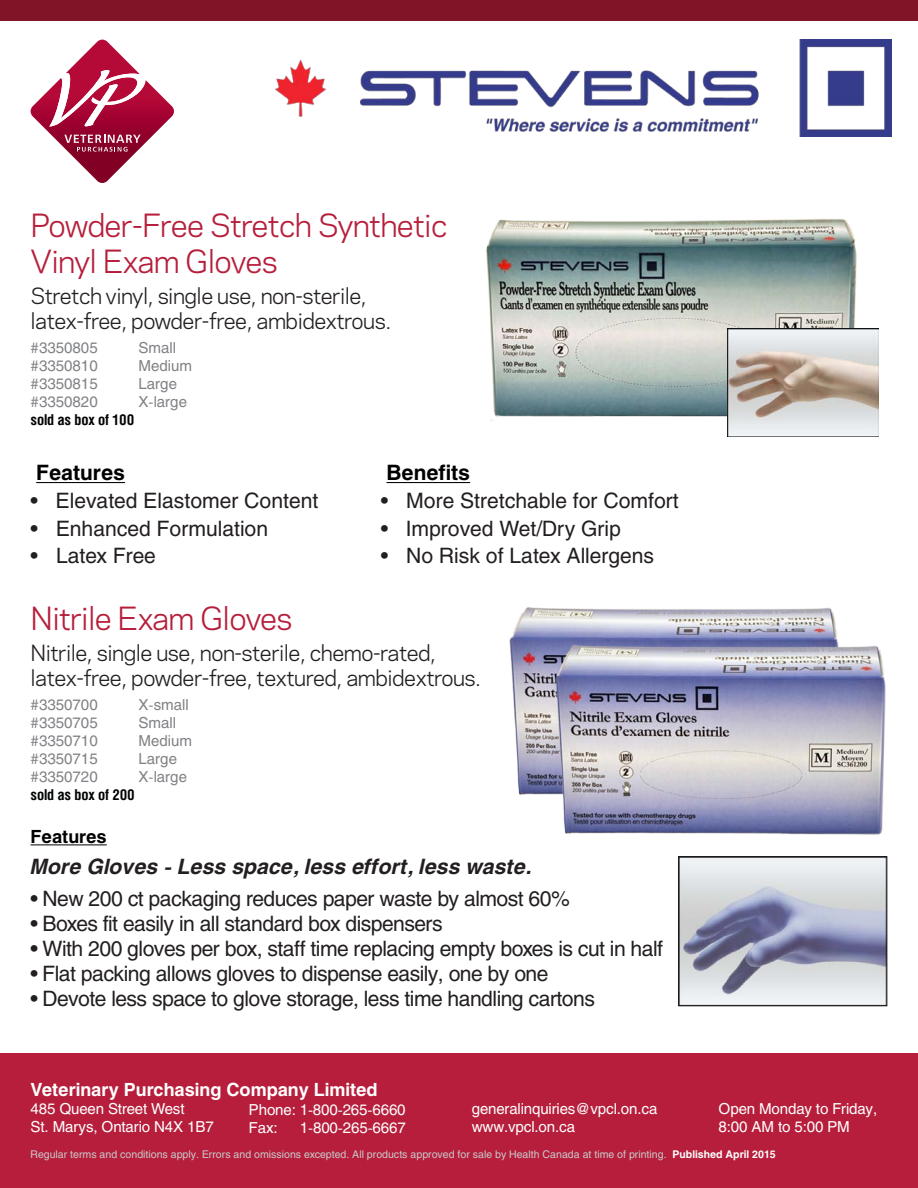
<style>
.page{position:relative;width:918px;height:1188px;background:#fff}
.page>*{position:absolute;margin:0;border:0;box-sizing:border-box;transform-origin:0 0}
.t1{font:30px/36px "Galaxie Polaris";letter-spacing:-.025em;color:#b61e3b}
.t2{font:21px "Helios";letter-spacing:-.025em;color:#231f20}
.t3{font:21px/25.2px "Galaxie Polaris";letter-spacing:-.025em;color:#231f20}
.t4{font:21px "Helios";color:#231f20}
.t5{font:italic 700 21px "Helios";color:#231f20}
.t6{font:700 21px "Helios";color:#000}
.t7{font:700 18px "Helios";color:#fff}
.t8{font:700 18px "Helios";color:#000}
.t9{font:15px/18px "Helios";letter-spacing:-.01em;color:#fff}
.t10{font:15px "Helios";color:#808285}
.t11{font:700 15px "Helios Cond";letter-spacing:-.01em;color:#010203}
.t12{font:10.5px "Helios";color:#c7c9cb}
.s1{font-weight:700;color:#fff}
</style>
<div class="page">
<div style="left:0;top:0;width:918px;height:21px;background:#821427"></div>
<hr style="left:36px;top:482px;width:89px;height:1px;background:#000">
<hr style="left:386px;top:482px;width:84px;height:1px;background:#000">
<img style="left:486px;top:218px;width:393px;height:219px">
<img style="left:728px;top:329px;width:150px;height:107px">
<hr style="left:31px;top:844px;width:76px;height:1px;background:#000">
<img style="left:509px;top:607px;width:330px;height:188px">
<img style="left:548px;top:644px;width:338px;height:191px">
<img style="left:680px;top:858px;width:205px;height:146px">
<div style="left:678px;top:856px;width:209px;height:150px;border:1px solid #231f20"></div>
<img style="left:276px;top:40px;width:616px;height:96px">
<svg style="left:31px;top:40px;width:143px;height:143px"></svg>
<div style="left:0;top:1053px;width:918px;height:135px;background:#b61e3b"></div>
<h1 class="t1" style="left:31px;top:206px;width:418px">Powder-Free Stretch Synthetic<br>Vinyl Exam Gloves</h1>
<p class="t3" style="left:31px;top:282px;width:362px">Stretch vinyl, single use, non-sterile, latex‑free, powder-free, ambidextrous.</p>
<p class="t10" style="left:31px;top:339px;width:69px">#3350805</p>
<p class="t10" style="left:139px;top:339px;width:39px">Small</p>
<p class="t10" style="left:31px;top:357px;width:69px">#3350810</p>
<p class="t10" style="left:139px;top:357px;width:55px">Medium</p>
<p class="t10" style="left:31px;top:375px;width:69px">#3350815</p>
<p class="t10" style="left:139px;top:375px;width:40px">Large</p>
<p class="t10" style="left:31px;top:393px;width:69px">#3350820</p>
<p class="t10" style="left:139px;top:393px;width:50px">X-large</p>
<p class="t11" style="left:31px;top:411px;width:105px">sold as box of 100</p>
<p class="t6" style="left:36px;top:461px;width:90px">Features</p>
<p class="t6" style="left:386px;top:461px;width:85px">Benefits</p>
<p class="t4" style="left:31px;top:488px;width:289px">• Elevated Elastomer Content</p>
<p class="t4" style="left:381px;top:488px;width:299px">• More Stretchable for Comfort</p>
<p class="t4" style="left:31px;top:516px;width:239px">• Enhanced Formulation</p>
<p class="t4" style="left:381px;top:516px;width:242px">• Improved Wet/Dry Grip</p>
<p class="t4" style="left:31px;top:543px;width:127px">• Latex Free</p>
<p class="t4" style="left:381px;top:543px;width:275px">• No Risk of Latex Allergens</p>
<h1 class="t1" style="left:31px;top:599px;width:263px">Nitrile Exam Gloves</h1>
<p class="t3" style="left:31px;top:639px;width:452px">Nitrile, single use, non-sterile, chemo-rated, latex‑free, powder-free, textured, ambidextrous.</p>
<p class="t10" style="left:31px;top:696px;width:69px">#3350700</p>
<p class="t10" style="left:139px;top:696px;width:52px">X-small</p>
<p class="t10" style="left:31px;top:714px;width:69px">#3350705</p>
<p class="t10" style="left:139px;top:714px;width:39px">Small</p>
<p class="t10" style="left:31px;top:732px;width:69px">#3350710</p>
<p class="t10" style="left:139px;top:732px;width:55px">Medium</p>
<p class="t10" style="left:31px;top:750px;width:69px">#3350715</p>
<p class="t10" style="left:139px;top:750px;width:40px">Large</p>
<p class="t10" style="left:31px;top:768px;width:69px">#3350720</p>
<p class="t10" style="left:139px;top:768px;width:50px">X-large</p>
<p class="t11" style="left:31px;top:786px;width:106px">sold as box of 200</p>
<p class="t8" style="left:31px;top:826px;width:78px">Features</p>
<p class="t5" style="left:31px;top:855px;width:503px">More Gloves - Less space, less effort, less waste.</p>
<p class="t2" style="left:31px;top:886px;width:541px">• New 200 ct packaging reduces paper waste by almost 60%</p>
<p class="t2" style="left:31px;top:911px;width:414px">• Boxes fit easily in all standard box dispensers</p>
<p class="t2" style="left:31px;top:936px;width:634px">• With 200 gloves per box, staff time replacing empty boxes is cut in half</p>
<p class="t2" style="left:31px;top:961px;width:519px">• Flat packing allows gloves to dispense easily, one by one</p>
<p class="t2" style="left:31px;top:986px;width:566px">• Devote less space to glove storage, less time handling cartons</p>
<p class="t7" style="left:31px;top:1079px;width:349px">Veterinary Purchasing Company Limited</p>
<p class="t9" style="left:31px;top:1099px;width:185px">485 Queen Street West<br>St. Marys, Ontario N4X 1B7</p>
<p class="t9" style="left:719px;top:1099px;width:160px">Open Monday to Friday,<br>8:00 AM to 5:00 PM</p>
<p class="t9" style="left:472px;top:1099px;width:187px">generalinquiries@vpcl.on.ca www.vpcl.on.ca</p>
<p class="t12" style="left:31px;top:1148px;width:747px">Regular terms and conditions apply. Errors and omissions excepted. All products approved for sale by Health Canada at time of printing. <span class="s1">Published April 2015</span></p>
<p class="t9" style="left:249px;top:1101px;width:158px">Phone: 1-800-265-6660<br>Fax:</p>
<p class="t9" style="left:300px;top:1119px;width:107px">1-800-265-6667</p>
</div>
